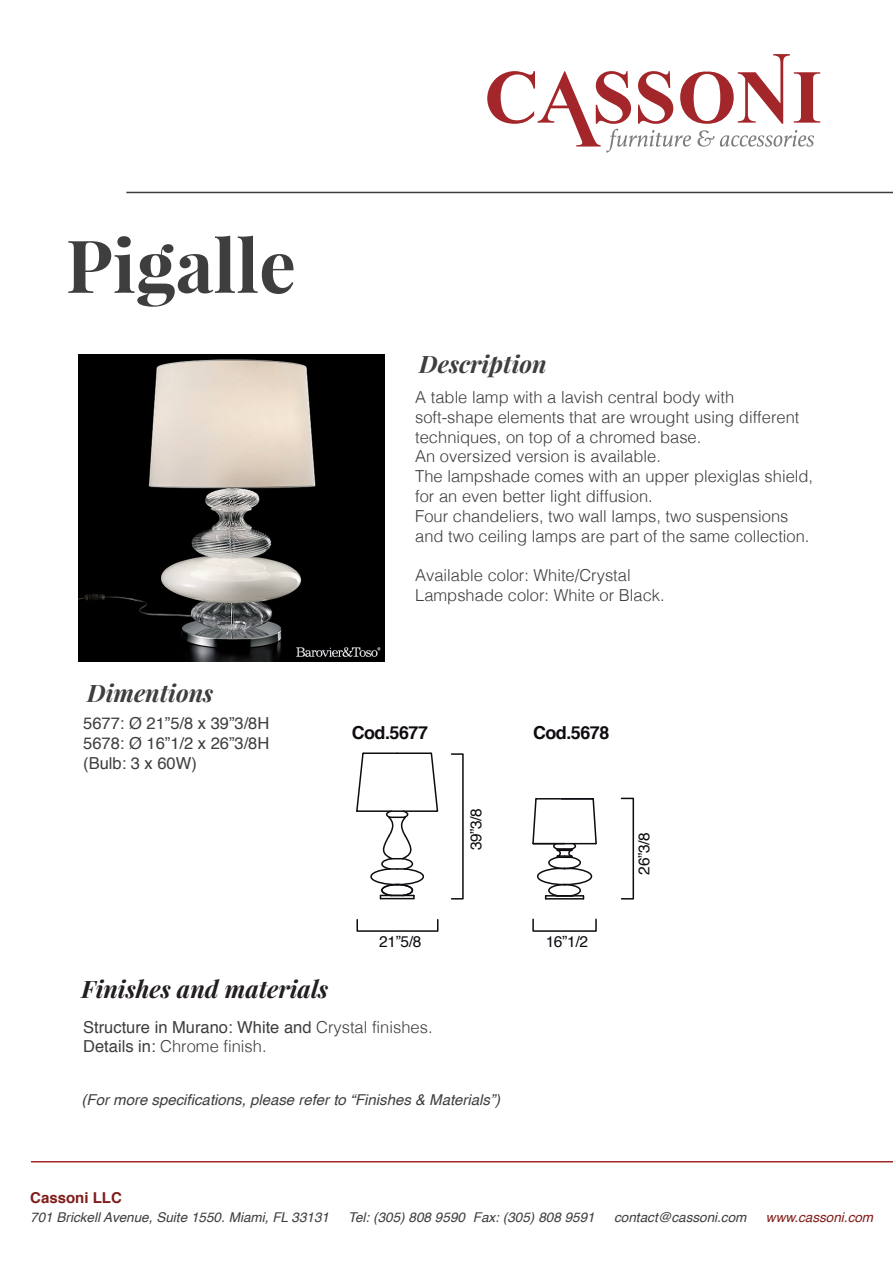
<style>
.page{position:relative;width:893px;height:1263px;background:#fff}
.page>*{position:absolute;margin:0;border:0;box-sizing:border-box;transform-origin:0 0}
.t1{font:700 73.2px "Playfair Display";color:#3e3e3f}
.t2{font:italic 700 24px "Playfair Display";color:#3e3e3f}
.t3{font:italic 700 24px "Playfair Display";color:#231f20}
.t4{font:700 17.85px "Helvetica";letter-spacing:-.025em;color:#0f0b11}
.t5{font:300 16.5px/19.8px "Helvetica";color:#3e3e3f}
.t6{font:16.5px/19.8px "Helvetica";color:#3e3e3f;text-align:justify}
.t7{font:15.45px "Helvetica";letter-spacing:-.02em;color:#0f0b11}
.t8{font:italic 15px "Helvetica";color:#3e3e3f}
.t9{font:700 15px "Helvetica";color:#801d1a}
.t10{font:italic 13.5px "Helvetica";color:#3e3e3f}
.t11{font:italic 13.5px "Helvetica";color:#801d1a}
.s1{font-weight:300}
</style>
<div class="page">
<hr style="left:31px;top:1161px;width:862px;height:1px;background:#a3272a">
<hr style="left:126px;top:192px;width:767px;height:1px;background:#3e3e3f">
<svg style="left:487px;top:54px;width:333px;height:99px"></svg>
<svg style="left:356px;top:752px;width:83px;height:147px"></svg>
<div style="left:451px;top:753px;width:13px;height:146px;border:2px solid #0f0b11"></div>
<div style="left:356px;top:919px;width:82px;height:13px;border:2px solid #0f0b11"></div>
<hr style="left:380px;top:898px;width:34px;height:1px;background:#0f0b11">
<div style="left:621px;top:798px;width:13px;height:101px;border:2px solid #0f0b11"></div>
<div style="left:532px;top:918px;width:65px;height:14px;border:2px solid #0f0b11"></div>
<svg style="left:532px;top:798px;width:65px;height:101px"></svg>
<hr style="left:536px;top:798px;width:57px;height:1px;background:#0f0b11">
<img style="left:78px;top:355px;width:307px;height:306px">
<h1 class="t1" style="left:66px;top:219px;width:232px">Pigalle</h1>
<h2 class="t2" style="left:87px;top:676px;width:128px">Dimentions</h2>
<p class="t6" style="left:83px;top:714px;width:188px">5677: Ø 21”5/8 x 39”3/8H 5678: Ø 16”1/2 x 26”3/8H (Bulb: 3 x 60W)</p>
<h2 class="t2" style="left:419px;top:348px;width:129px">Description</h2>
<p class="t5" style="left:415px;top:386px;width:399px">A table lamp with a lavish central body with soft-shape elements that are wrought using different techniques, on top of a chromed base.<br>An oversized version is available.<br>The lampshade comes with an upper plexiglas shield, for an even better light diffusion.<br>Four chandeliers, two wall lamps, two suspensions and two ceiling lamps are part of the same collection.</p>
<p class="t5" style="left:415px;top:564px;width:251px">Available color: White/Crystal<br>Lampshade color: White or Black.</p>
<p class="t4" style="left:352px;top:718px;width:78px">Cod.5677</p>
<p class="t4" style="left:533px;top:718px;width:78px">Cod.5678</p>
<p class="t7" style="left:464px;top:850px;width:44px;rotate:-90deg">39”3/8</p>
<p class="t7" style="left:379px;top:929px;width:44px">21”5/8</p>
<p class="t7" style="left:546px;top:929px;width:44px">16”1/2</p>
<p class="t7" style="left:632px;top:874px;width:44px;rotate:-90deg">26”3/8</p>
<h2 class="t3" style="left:82px;top:973px;width:248px">Finishes and materials</h2>
<p class="t6" style="left:83px;top:1017px;width:351px">Structure in Murano: White and <span class="s1">Crystal finishes.<br></span>Details in: <span class="s1">Chrome finish.</span></p>
<p class="t8" style="left:82px;top:1088px;width:420px">(For more specifications, please refer to “Finishes &amp; Materials”)</p>
<p class="t9" style="left:30px;top:1185px;width:93px">Cassoni LLC</p>
<p class="t10" style="left:30px;top:1207px;width:300px">701 Brickell Avenue, Suite 1550. Miami, FL 33131</p>
<p class="t10" style="left:348px;top:1207px;width:248px">Tel: (305) 808 9590 Fax: (305) 808 9591</p>
<p class="t10" style="left:614px;top:1207px;width:134px">contact@cassoni.com</p>
<p class="t11" style="left:766px;top:1207px;width:109px">www.cassoni.com</p>
</div>
